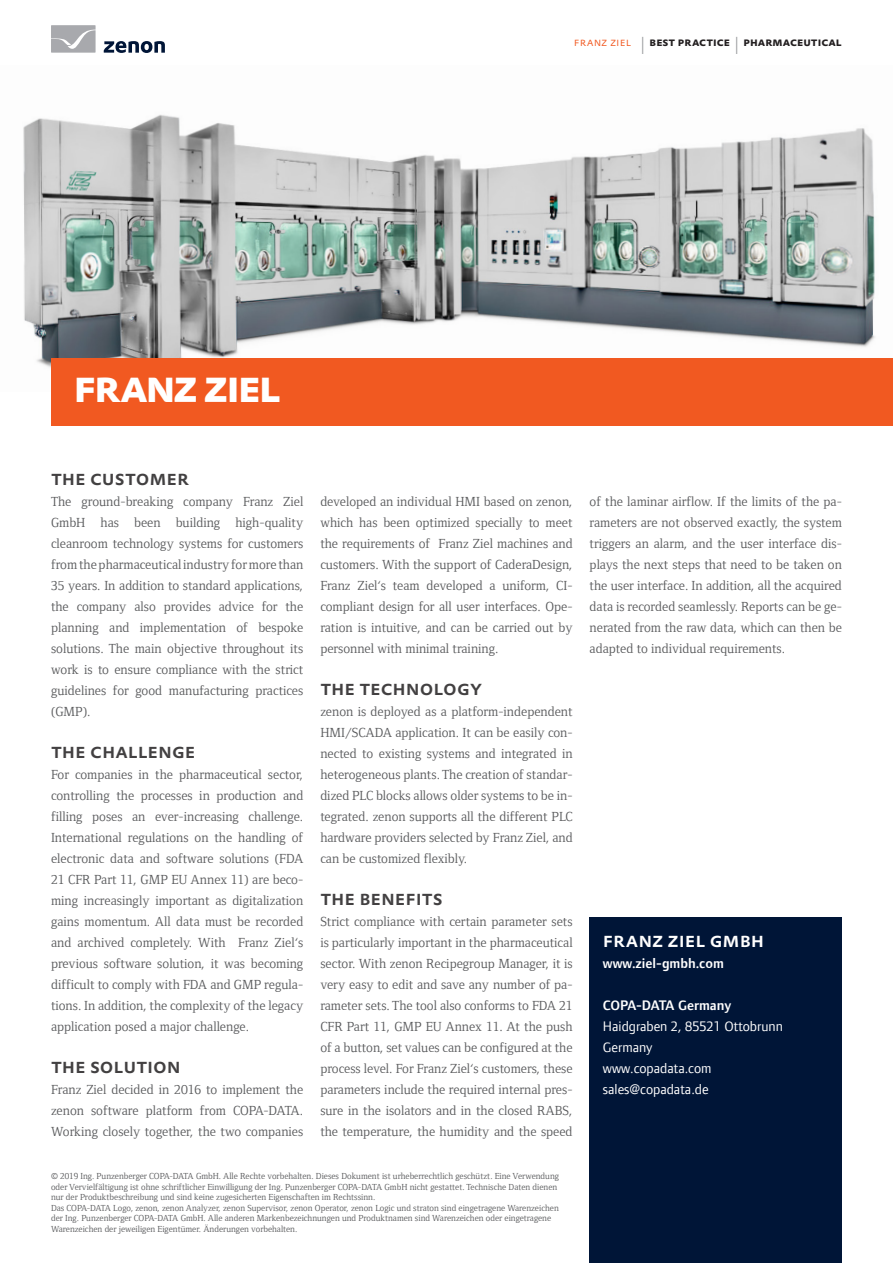
<style>
.page{position:relative;width:893px;height:1263px;background:#fff}
.page>*{position:absolute;margin:0;border:0;box-sizing:border-box;transform-origin:0 0}
.Headline{font:700 45px "DTL Prokyon TOT Caps";letter-spacing:-.05em;color:#fff}
.Headlines_in_copy{font:500 21px "DTL Prokyon TOT Caps";letter-spacing:-.005em;color:#424041}
.Blaue_box_headline{font:500 21px "DTL Prokyon TOT Caps";color:#fff}
.blau_box_copy{font:14.25px "Foundry Form Sans";color:#fff}
.blau_box_copy-2{font:600 14.25px "Foundry Form Sans";color:#fff}
.copy{font:13.5px/21px "Foundry Form Serif";color:#57585a;text-align:justify}
.copy_EN{font:13.5px/21px "Foundry Form Serif";color:#57585a;text-align:justify}
.t1{font:700 12px "DTL Prokyon TOT Caps";letter-spacing:.005em;color:#231f20}
.copyright_text{font:9px/10.5px "Foundry Form Serif";color:#57585a}
.s1{font-weight:300;color:#f15921}
.s2{font-weight:300;font-size:24px;color:#939598}
</style>
<div class="page">
<img style="left:23px;top:114px;width:852px;height:254px">
<div style="left:51px;top:358px;width:842px;height:67px;background:#f15921"></div>
<div style="left:590px;top:917px;width:252px;height:346px;background:#001537"></div>
<svg style="left:51px;top:25px;width:45px;height:28px"></svg>
<svg style="left:104px;top:41px;width:61px;height:12px"></svg>
<p class="t1" style="left:574px;top:34px;width:270px"><span class="s1">Franz Ziel</span> <span class="s2">I</span> best practice <span class="s2">I</span> Pharmaceutical</p>
<p class="Headline" style="left:73px;top:356px;width:209px">Franz ziel</p>
<p class="Headlines_in_copy" style="left:51px;top:463px;width:139px">THE CUSTOMER</p>
<p class="copy_EN" style="left:51px;top:491px;width:254px">The ground-breaking company Franz Ziel GmbH has been building high-quality cleanroom technology systems for customers from the pharmaceutical industry for more than 35 years. In addition to standard applications, the company also provides advice for the planning and implementation of bespoke solutions. The main objective throughout its work is to ensure compliance with the strict guidelines for good manufacturing practices (GMP).</p>
<p class="Headlines_in_copy" style="left:51px;top:736px;width:146px">THE CHALLENGE</p>
<p class="copy" style="left:51px;top:764px;width:254px">For companies in the pharmaceutical sector, controlling the processes in production and filling poses an ever-increasing challenge.<br>International regulations on the handling of electronic data and software solutions (FDA 21 CFR Part 11, GMP EU Annex 11) are beco&shy;ming increasingly important as digitalization gains momentum. All data must be recorded and archived completely. With Franz Ziel‘s previous software solution, it was becoming difficult to comply with FDA and GMP regula&shy;tions. In addition, the complexity of the legacy application posed a major challenge.</p>
<p class="Headlines_in_copy" style="left:51px;top:1051px;width:131px">THE SOLUTION</p>
<p class="copy" style="left:51px;top:1079px;width:254px">Franz Ziel decided in 2016 to implement the zenon software platform from COPA-DATA.<br>Working closely together, the two companies</p>
<p class="copy" style="left:320px;top:491px;width:254px">developed an individual HMI based on zenon, which has been optimized specially to meet the requirements of Franz Ziel machines and customers. With the support of CaderaDesign, Franz Ziel‘s team developed a uniform, CI&shy;compliant design for all user interfaces. Ope&shy;ration is intuitive, and can be carried out by personnel with minimal training.</p>
<p class="Headlines_in_copy" style="left:320px;top:673px;width:163px">THE TECHNOLOGY</p>
<p class="copy" style="left:320px;top:701px;width:254px">zenon is deployed as a platform-independent HMI/SCADA application. It can be easily con&shy;nected to existing systems and integrated in heterogeneous plants. The creation of standar&shy;dized PLC blocks allows older systems to be in&shy;tegrated. zenon supports all the different PLC hardware providers selected by Franz Ziel, and can be customized flexibly.</p>
<p class="Headlines_in_copy" style="left:320px;top:883px;width:124px">THE BENEFITS</p>
<p class="copy" style="left:320px;top:911px;width:254px">Strict compliance with certain parameter sets is particularly important in the pharmaceutical sector. With zenon Recipegroup Manager, it is very easy to edit and save any number of pa&shy;rameter sets. The tool also conforms to FDA 21<br>CFR Part 11, GMP EU Annex 11. At the push of a button, set values can be configured at the process level. For Franz Ziel‘s customers, these parameters include the required internal pres&shy;sure in the isolators and in the closed RABS, the temperature, the humidity and the speed</p>
<p class="copy" style="left:590px;top:491px;width:254px">of the laminar airflow. If the limits of the pa&shy;rameters are not observed exactly, the system triggers an alarm, and the user interface dis&shy;plays the next steps that need to be taken on the user interface. In addition, all the acquired data is recorded seamlessly. Reports can be ge&shy;nerated from the raw data, which can then be adapted to individual requirements.</p>
<p class="Blaue_box_headline" style="left:603px;top:925px;width:24px">Fran</p>
<p class="Blaue_box_headline" style="left:652px;top:925px;width:26px">z Ziel</p>
<p class="Blaue_box_headline" style="left:710px;top:925px;width:56px">GmbH</p>
<p class="blau_box_copy-2" style="left:603px;top:955px;width:122px">www.ziel-gmbh.com</p>
<p class="blau_box_copy-2" style="left:603px;top:997px;width:130px">COPA-DATA Germany</p>
<p class="blau_box_copy" style="left:603px;top:1018px;width:181px">Haidgraben 2, 85521 Ottobrunn</p>
<p class="blau_box_copy" style="left:603px;top:1039px;width:51px">Germany</p>
<p class="blau_box_copy" style="left:603px;top:1060px;width:110px">www.copadata.com</p>
<p class="blau_box_copy" style="left:603px;top:1081px;width:107px">sales@copadata.de</p>
<p class="copyright_text" style="left:51px;top:1171px;width:510px">© 2019 Ing. Punzenberger COPA-DATA GmbH. Alle Rechte vorbehalten. Dieses Dokument ist urheberrechtlich geschützt. Eine Verwendung oder Vervielfältigung ist ohne schriftlicher Einwilligung der Ing. Punzenberger COPA-DATA GmbH nicht gestattet. Technische Daten dienen nur der Produktbeschreibung und sind keine zugesicherten Eigenschaften im Rechtssinn.</p>
<p class="copyright_text" style="left:51px;top:1202px;width:509px">Das COPA-DATA Logo, zenon, zenon Analyzer, zenon Supervisor, zenon Operator, zenon Logic und straton sind eingetragene Warenzeichen der Ing. Punzenberger COPA-DATA GmbH. Alle anderen Markenbezeichnungen und Produktnamen sind Warenzeichen oder eingetragene<br>Warenzeichen der jeweiligen Eigentümer. Änderungen vorbehalten.</p>
</div>
